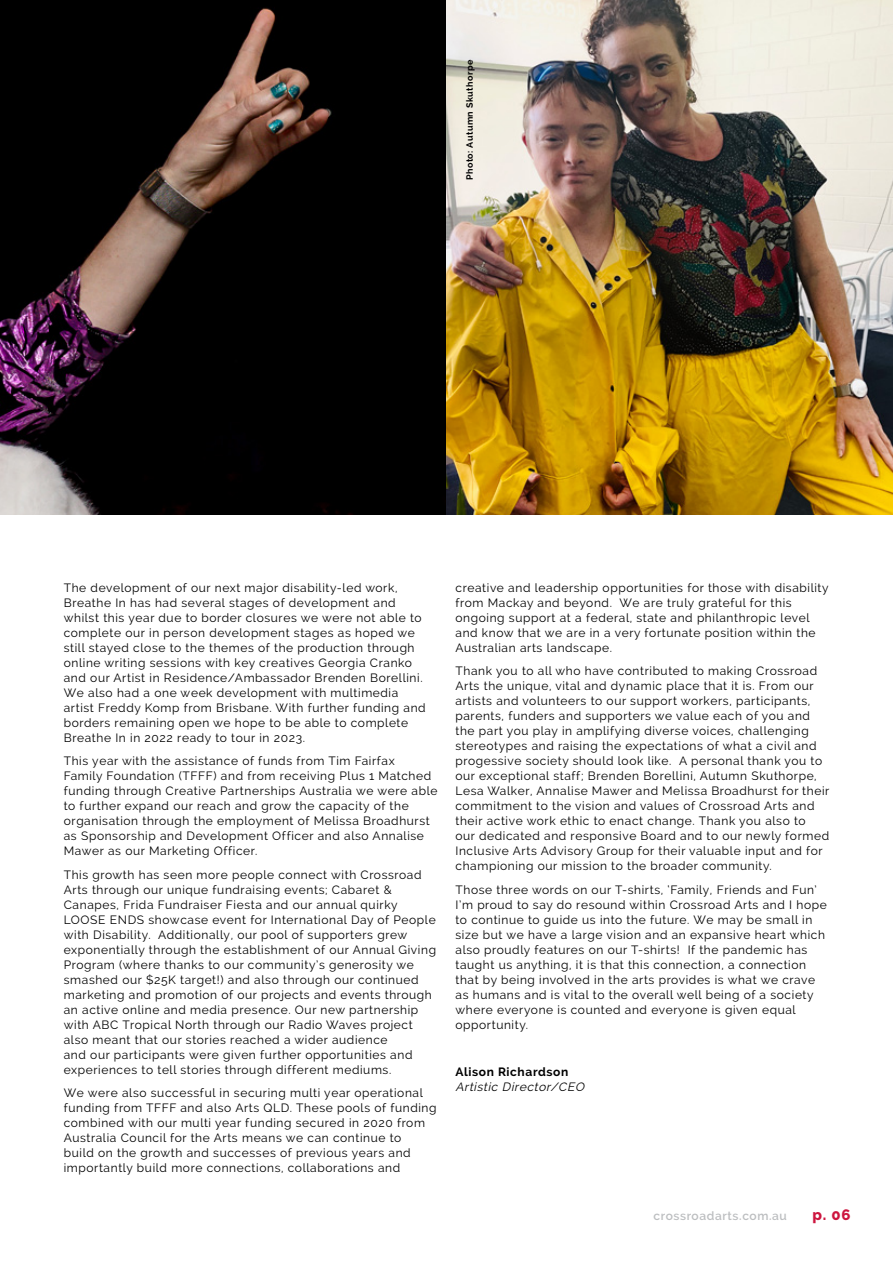
<style>
.page{position:relative;width:893px;height:1263px;background:#fff}
.page>*{position:absolute;margin:0;border:0;box-sizing:border-box;transform-origin:0 0}
.t1{font:800 15px "Raleway";color:#cd163f}
.t2{font:12px/15px "Raleway";letter-spacing:.05em;color:#000}
.t3{font:600 12px "Raleway";letter-spacing:.05em;color:#bcbec0}
.t4{font:italic 12px "Raleway";color:#000}
.t5{font:700 12px "Raleway";letter-spacing:.05em;color:#000}
.t6{font:700 9px "Raleway";letter-spacing:.05em;color:#000}
</style>
<div class="page">
<img style="left:0;top:0;width:893px;height:514px">
<p class="t6" style="left:464px;top:180px;width:122px;rotate:-90deg">Photo: Autumn Skuthorpe</p>
<p class="t2" style="left:64px;top:580px;width:363px">The development of our next major disability-led work, Breathe In has had several stages of development and whilst this year due to border closures we were not able to complete our in person development stages as hoped we still stayed close to the themes of the production through online writing sessions with key creatives Georgia Cranko and our Artist in Residence/Ambassador Brenden Borellini.<br>We also had a one week development with multimedia artist Freddy Komp from Brisbane. With further funding and borders remaining open we hope to be able to complete Breathe In in 2022 ready to tour in 2023.</p>
<p class="t2" style="left:64px;top:753px;width:375px">This year with the assistance of funds from Tim Fairfax<br>Family Foundation (TFFF) and from receiving Plus 1 Matched funding through Creative Partnerships Australia we were able to further expand our reach and grow the capacity of the organisation through the employment of Melissa Broadhurst as Sponsorship and Development Officer and also Annalise Mawer as our Marketing Officer.</p>
<p class="t2" style="left:64px;top:867px;width:374px">This growth has seen more people connect with Crossroad Arts through our unique fundraising events; Cabaret &amp; Canapes, Frida Fundraiser Fiesta and our annual quirky LOOSE ENDS showcase event for International Day of People with Disability. Additionally, our pool of supporters grew exponentially through the establishment of our Annual Giving Program (where thanks to our community’s generosity we smashed our $25K target!) and also through our continued marketing and promotion of our projects and events through an active online and media presence. Our new partnership with ABC Tropical North through our Radio Waves project also meant that our stories reached a wider audience<br>and our participants were given further opportunities and experiences to tell stories through different mediums.</p>
<p class="t2" style="left:64px;top:1085px;width:374px">We were also successful in securing multi year operational funding from TFFF and also Arts QLD. These pools of funding combined with our multi year funding secured in 2020 from Australia Council for the Arts means we can continue to<br>build on the growth and successes of previous years and importantly build more connections, collaborations and</p>
<p class="t2" style="left:455px;top:580px;width:375px">creative and leadership opportunities for those with disability from Mackay and beyond. We are truly grateful for this ongoing support at a federal, state and philanthropic level and know that we are in a very fortunate position within the Australian arts landscape.</p>
<p class="t2" style="left:455px;top:663px;width:375px">Thank you to all who have contributed to making Crossroad Arts the unique, vital and dynamic place that it is. From our artists and volunteers to our support workers, participants, parents, funders and supporters we value each of you and the part you play in amplifying diverse voices, challenging stereotypes and raising the expectations of what a civil and progessive society should look like. A personal thank you to our exceptional staff; Brenden Borellini, Autumn Skuthorpe, Lesa Walker, Annalise Mawer and Melissa Broadhurst for their commitment to the vision and values of Crossroad Arts and their active work ethic to enact change. Thank you also to<br>our dedicated and responsive Board and to our newly formed Inclusive Arts Advisory Group for their valuable input and for championing our mission to the broader community.</p>
<p class="t2" style="left:455px;top:882px;width:373px">Those three words on our T-shirts, ‘Family, Friends and Fun’ I’m proud to say do resound within Crossroad Arts and I hope to continue to guide us into the future. We may be small in size but we have a large vision and an expansive heart which also proudly features on our T-shirts! If the pandemic has taught us anything, it is that this connection, a connection that by being involved in the arts provides is what we crave as humans and is vital to the overall well being of a society where everyone is counted and everyone is given equal opportunity.</p>
<p class="t5" style="left:455px;top:1065px;width:114px">Alison Richardson</p>
<p class="t4" style="left:455px;top:1079px;width:133px">Artistic Director/CEO</p>
<p class="t3" style="left:654px;top:1209px;width:135px">crossroadarts.com.au</p>
<p class="t1" style="left:812px;top:1207px;width:39px">p. 06</p>
</div>
